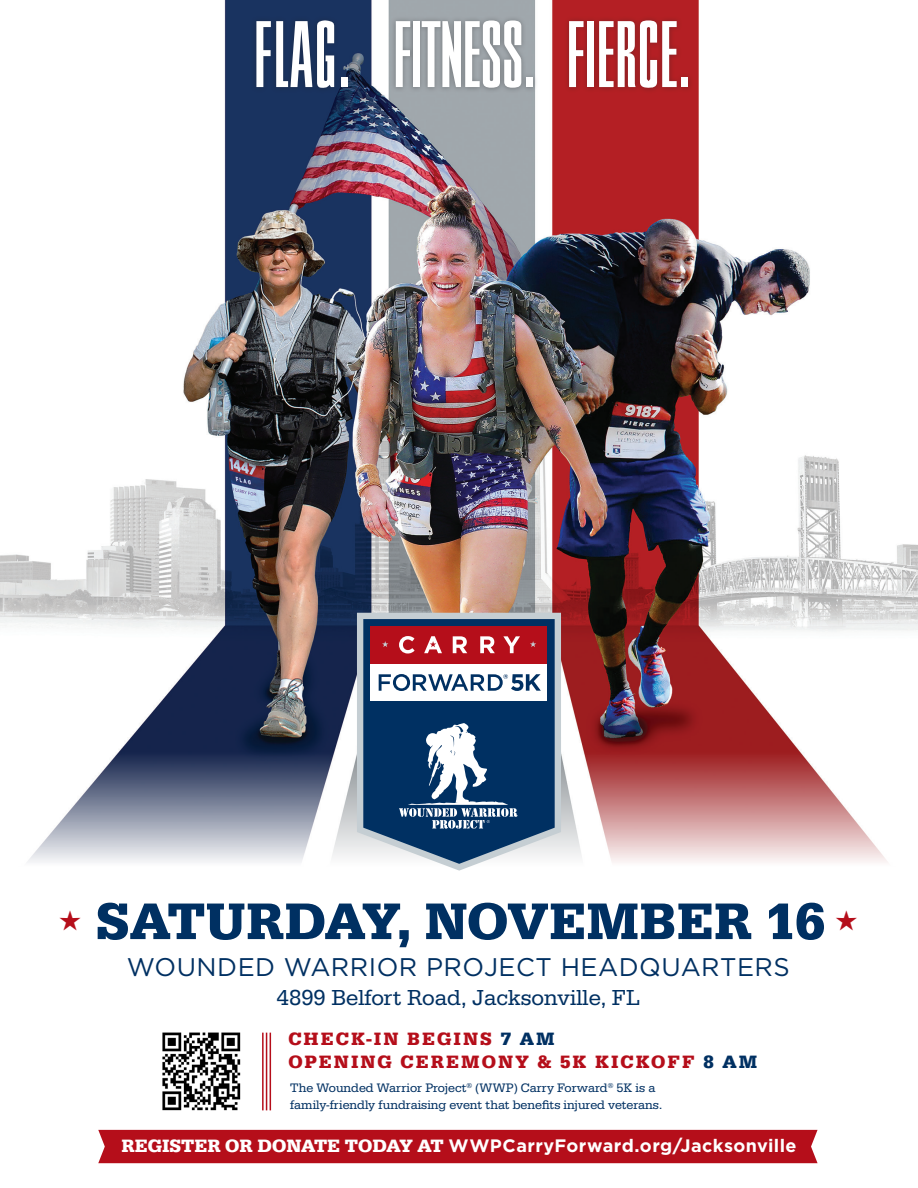
<style>
.page{position:relative;width:918px;height:1188px;background:#fff}
.page>*{position:absolute;margin:0;border:0;box-sizing:border-box;transform-origin:0 0}
.t1{font:91.65px "Corporate";letter-spacing:.02em;color:#fff}
.t2{font:700 53.25px "Serifa";color:#003062}
.t3{font:25.5px "Gotham";letter-spacing:.02em;color:#003062}
.t4{font:22.5px "Serifa";color:#003062}
.t5{font:700 18.6px "Serifa";letter-spacing:.11em;color:#b50e1a}
.t6{font:700 18px "Gotham";letter-spacing:.025em;color:#fff}
.t7{font:12.75px "Serifa";color:#003062}
.s1{color:#003062}
.s2{font-family:"Serifa";font-size:18.6px}
</style>
<div class="page">
<img style="left:0;top:0;width:918px;height:752px">
<svg style="left:27px;top:752px;width:860px;height:111px"></svg>
<div style="left:251px;top:15px;width:103px;height:79px;background:#1a3058"></div>
<div style="left:391px;top:15px;width:147px;height:78px;background:#231f20;opacity:.35"></div>
<div style="left:564px;top:15px;width:129px;height:79px;background:#231f20;opacity:.35"></div>
<svg style="left:357px;top:613px;width:204px;height:258px;fill:#c5ced3"></svg>
<svg style="left:363px;top:619px;width:192px;height:245px;background:#274f79"></svg>
<div style="left:371px;top:626px;width:176px;height:75px;background:#fff"></div>
<div style="left:371px;top:626px;width:176px;height:38px;background:#b50e1a"></div>
<svg style="left:399px;top:636px;width:16px;height:18px"></svg>
<svg style="left:453px;top:636px;width:14px;height:17px"></svg>
<svg style="left:480px;top:636px;width:15px;height:17px"></svg>
<svg style="left:503px;top:636px;width:17px;height:17px"></svg>
<svg style="left:424px;top:636px;width:18px;height:17px"></svg>
<svg style="left:399px;top:723px;width:119px;height:106px"></svg>
<svg style="left:379px;top:674px;width:162px;height:17px"></svg>
<svg style="left:382px;top:641px;width:6px;height:6px"></svg>
<svg style="left:530px;top:641px;width:6px;height:6px"></svg>
<div style="left:98px;top:1130px;width:720px;height:33px;background:#b50e1a"></div>
<img style="left:162px;top:1032px;width:79px;height:79px">
<hr style="left:270px;top:1033px;width:1px;height:77px;background:#b50e1a">
<hr style="left:266px;top:1033px;width:1px;height:77px;background:#b50e1a">
<hr style="left:262px;top:1033px;width:2px;height:77px;background:#b50e1a">
<p class="t1" style="left:255px;top:13px;width:97px">FLAG.</p>
<p class="t1" style="left:394px;top:13px;width:297px">FITNESS. FIERCE.</p>
<p class="t2" style="left:59px;top:890px;width:800px"><sup>★</sup> SATURDAY, NOVEMBER 16 <sup>★</sup></p>
<p class="t3" style="left:127px;top:951px;width:665px">WOUNDED WARRIOR PROJECT HEADQUARTERS</p>
<p class="t4" style="left:277px;top:985px;width:365px">4899 Belfort Road, Jacksonville, FL</p>
<p class="t5" style="left:288px;top:1028px;width:268px">CHECK-IN BEGINS <span class="s1">7 AM</span></p>
<p class="t5" style="left:288px;top:1050px;width:470px">OPENING CEREMONY &amp; 5K KICKOFF <span class="s1">8 AM</span></p>
<p class="t7" style="left:290px;top:1081px;width:367px">The Wounded Warrior Project<sup>®</sup> (WWP) Carry Forward<sup>®</sup> 5K is a</p>
<p class="t7" style="left:290px;top:1097px;width:373px">family-friendly fundraising event that benefits injured veterans.</p>
<p class="t6" style="left:121px;top:1134px;width:677px"><span class="s2">REGISTER OR DONATE TODAY AT</span> WWPCarryForward.org/Jacksonville</p>
</div>
